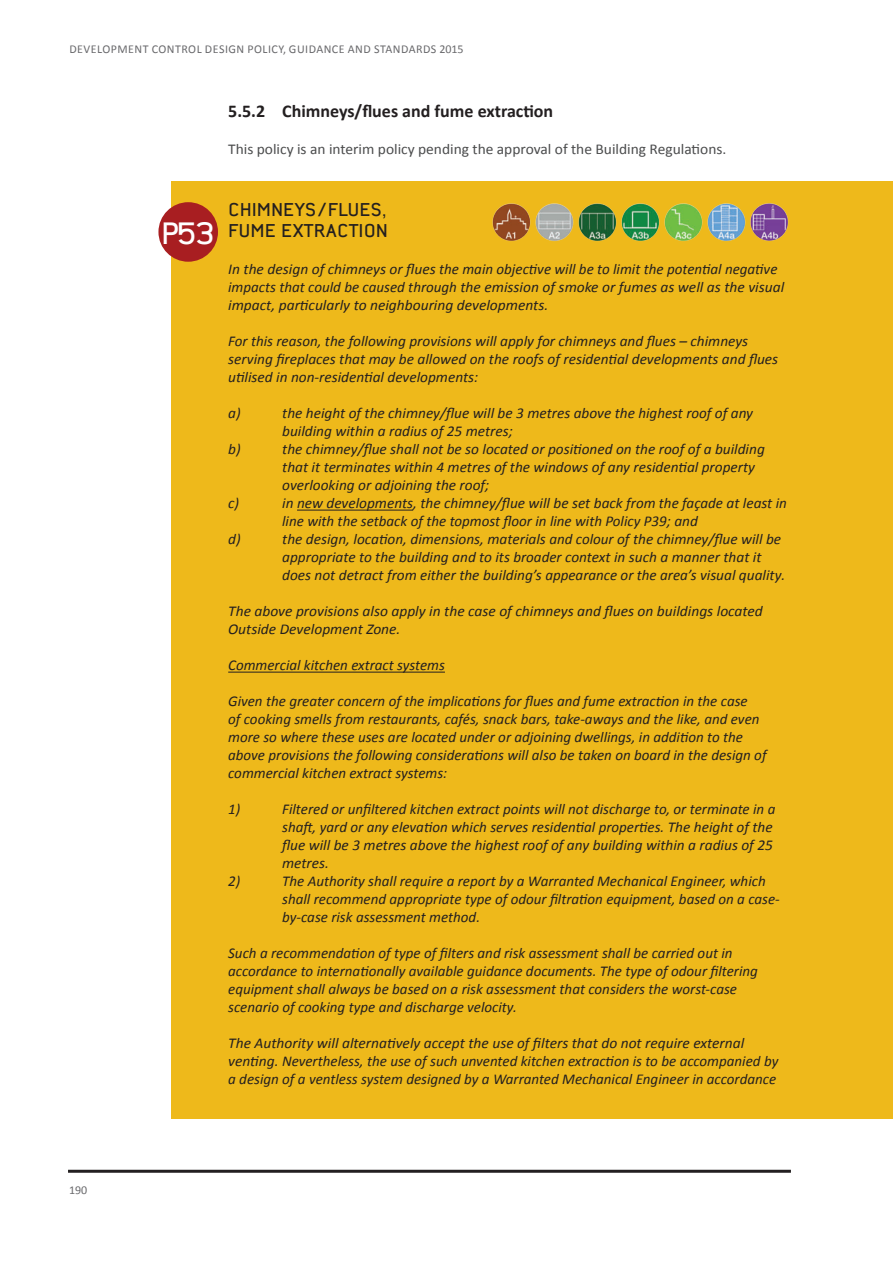
<style>
.page{position:relative;width:893px;height:1263px;background:#fff}
.page>*{position:absolute;margin:0;border:0;box-sizing:border-box;transform-origin:0 0}
.t1{font:700 30px "Nordstern Demo";color:#fff}
.Subtitle{font:700 18px "Calibri";color:#231f20}
.Title_yellow_box{font:700 18px "Nordstern Demo";color:#231f20}
.Text_yellow_box{font:italic 15px/18px "Calibri";color:#231f20}
.Text{font:15px "Calibri";color:#4b4c4d}
.t2{font:12px "Calibri";letter-spacing:.04em;color:#69696c}
.s1{font-family:"Arial";font-weight:400}
</style>
<div class="page">
<hr style="left:68px;top:1170px;width:723px;height:3px;background:#231f20">
<div style="left:172px;top:181px;width:721px;height:937px;background:#eeb91b"></div>
<hr style="left:297px;top:510px;width:116px;height:1px;background:#231f20">
<hr style="left:228px;top:672px;width:217px;height:1px;background:#231f20">
<div style="left:158px;top:202px;width:60px;height:60px;background:#a81e21;border-radius:50%"></div>
<img style="left:492px;top:203px;width:297px;height:38px">
<p class="t2" style="left:69px;top:41px;width:396px">DEVELOPMENT CONTROL DESIGN POLICY, GUIDANCE AND STANDARDS 2015</p>
<p class="t2" style="left:69px;top:1182px;width:20px">190</p>
<p class="Subtitle" style="left:228px;top:99px;width:327px">5.5.2 Chimneys/flues and fume extraction</p>
<p class="Text" style="left:228px;top:139px;width:500px">This policy is an interim policy pending the approval of the Building Regulations.</p>
<p class="t1" style="left:161px;top:214px;width:56px">P53</p>
<p class="Title_yellow_box" style="left:228px;top:198px;width:160px">CHIMNEYS/FLUES<span class="s1">,</span></p>
<p class="Title_yellow_box" style="left:228px;top:220px;width:161px">FUME EXTRACTION</p>
<p class="Text_yellow_box" style="left:228px;top:260px;width:558px">In the design of chimneys or flues the main objective will be to limit the potential negative impacts that could be caused through the emission of smoke or fumes as well as the visual impact, particularly to neighbouring developments.</p>
<p class="Text_yellow_box" style="left:228px;top:332px;width:551px">For this reason, the following provisions will apply for chimneys and flues – chimneys serving fireplaces that may be allowed on the roofs of residential developments and flues utilised in non-residential developments:</p>
<p class="Text_yellow_box" style="left:228px;top:404px;width:14px">a)</p>
<p class="Text_yellow_box" style="left:282px;top:404px;width:472px">the height of the chimney/flue will be 3 metres above the highest roof of any building within a radius of 25 metres;</p>
<p class="Text_yellow_box" style="left:228px;top:440px;width:14px">b)</p>
<p class="Text_yellow_box" style="left:282px;top:440px;width:484px">the chimney/flue shall not be so located or positioned on the roof of a building that it terminates within 4 metres of the windows of any residential property overlooking or adjoining the roof;</p>
<p class="Text_yellow_box" style="left:228px;top:494px;width:13px">c)</p>
<p class="Text_yellow_box" style="left:282px;top:494px;width:506px">in new developments, the chimney/flue will be set back from the façade at least in line with the setback of the topmost floor in line with Policy P39; and</p>
<p class="Text_yellow_box" style="left:228px;top:530px;width:14px">d)</p>
<p class="Text_yellow_box" style="left:282px;top:530px;width:505px">the design, location, dimensions, materials and colour of the chimney/flue will be appropriate to the building and to its broader context in such a manner that it does not detract from either the building’s appearance or the area’s visual quality.</p>
<p class="Text_yellow_box" style="left:228px;top:602px;width:536px">The above provisions also apply in the case of chimneys and flues on buildings located<br>Outside Development Zone.</p>
<p class="Text_yellow_box" style="left:228px;top:656px;width:218px">Commercial kitchen extract systems</p>
<p class="Text_yellow_box" style="left:228px;top:692px;width:540px">Given the greater concern of the implications for flues and fume extraction in the case<br>of cooking smells from restaurants, cafés, snack bars, take-aways and the like, and even more so where these uses are located under or adjoining dwellings, in addition to the above provisions the following considerations will also be taken on board in the design of commercial kitchen extract systems:</p>
<p class="Text_yellow_box" style="left:228px;top:800px;width:14px">1)</p>
<p class="Text_yellow_box" style="left:282px;top:800px;width:495px">Filtered or unfiltered kitchen extract points will not discharge to, or terminate in a shaft, yard or any elevation which serves residential properties. The height of the flue will be 3 metres above the highest roof of any building within a radius of 25 metres.</p>
<p class="Text_yellow_box" style="left:228px;top:872px;width:14px">2)</p>
<p class="Text_yellow_box" style="left:282px;top:872px;width:499px">The Authority shall require a report by a Warranted Mechanical Engineer, which shall recommend appropriate type of odour filtration equipment, based on a case&shy;by-case risk assessment method.</p>
<p class="Text_yellow_box" style="left:228px;top:944px;width:531px">Such a recommendation of type of filters and risk assessment shall be carried out in accordance to internationally available guidance documents. The type of odour filtering equipment shall always be based on a risk assessment that considers the worst-case scenario of cooking type and discharge velocity.</p>
<p class="Text_yellow_box" style="left:228px;top:1034px;width:552px">The Authority will alternatively accept the use of filters that do not require external venting. Nevertheless, the use of such unvented kitchen extraction is to be accompanied by a design of a ventless system designed by a Warranted Mechanical Engineer in accordance</p>
</div>
